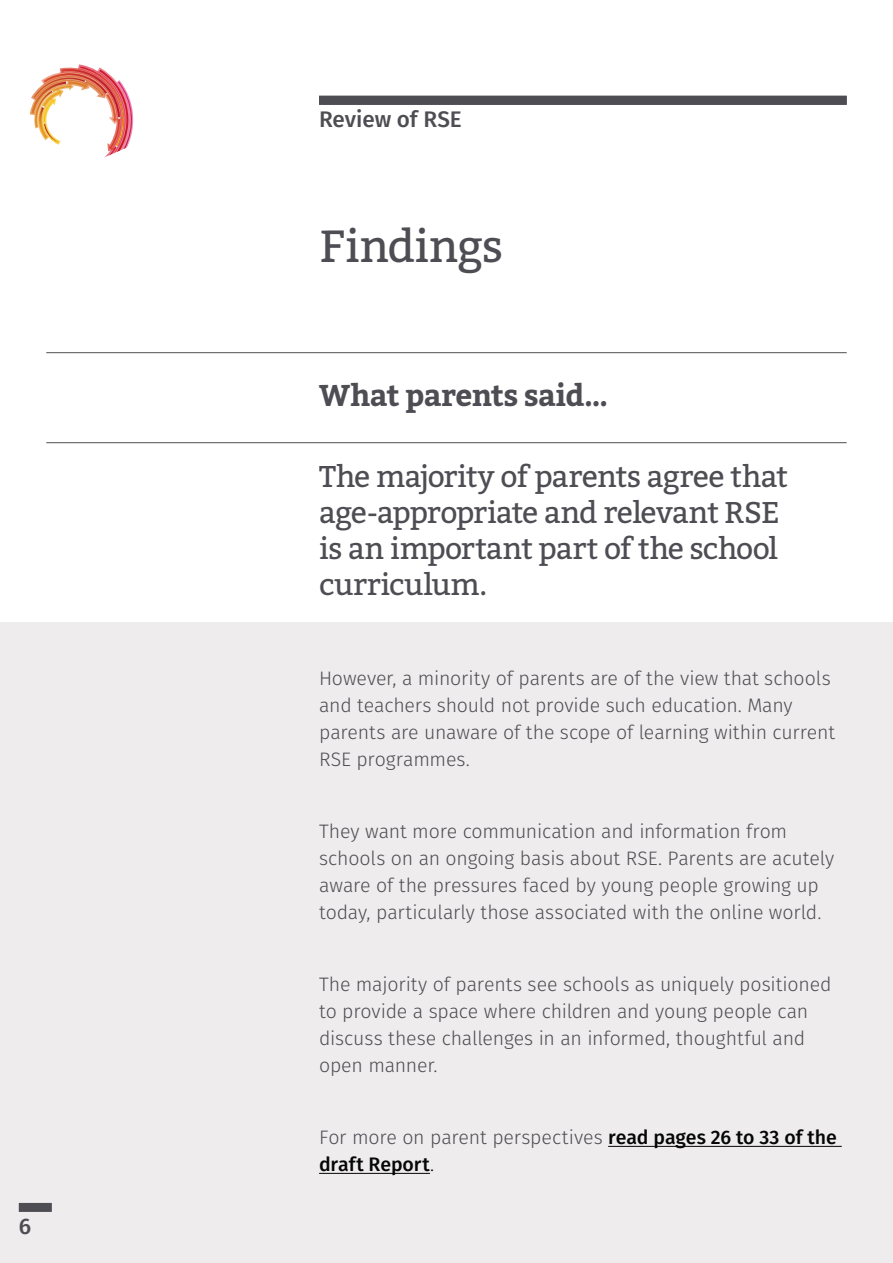
<style>
.page{position:relative;width:893px;height:1263px;background:#fff}
.page>*{position:absolute;margin:0;border:0;box-sizing:border-box;transform-origin:0 0}
.t1{font:45px "Bitter";letter-spacing:-.02em;color:#4e4d53}
.t2{font:30px/36px "Bitter";letter-spacing:-.025em;color:#4e4d53}
.t3{font:700 30px "Bitter";letter-spacing:-.025em;color:#4e4d53}
.t4{font:500 22.5px "Fira Sans";letter-spacing:-.005em;color:#4e4d53}
.t5{font:300 19.5px/27px "Fira Sans";letter-spacing:-.01em;color:#4e4d53}
.t6{font:500 19.5px/27px "Fira Sans";color:#050606}
.s1{font-weight:300;color:#4e4d53}
.s2{font-weight:300}
</style>
<div class="page">
<div style="left:0;top:622px;width:893px;height:641px;background:#eeecec"></div>
<hr style="left:46px;top:352px;width:801px;height:1px;background:#4e4d53">
<div style="left:19px;top:1203px;width:33px;height:9px;background:#4e4d53"></div>
<img style="left:30px;top:64px;width:104px;height:94px">
<hr style="left:46px;top:442px;width:801px;height:1px;background:#4e4d53">
<hr style="left:608px;top:1146px;width:234px;height:1px;background:#050606">
<hr style="left:319px;top:1173px;width:111px;height:1px;background:#050606">
<div style="left:319px;top:96px;width:528px;height:9px;background:#4e4d53"></div>
<p class="t4" style="left:19px;top:1208px;width:14px">6</p>
<p class="t4" style="left:319px;top:101px;width:144px">Review of RSE</p>
<h1 class="t1" style="left:320px;top:214px;width:185px">Findings</h1>
<h2 class="t3" style="left:319px;top:373px;width:290px">What parents said…</h2>
<h2 class="t2" style="left:319px;top:458px;width:470px">The majority of parents agree that age-appropriate and relevant RSE is an important part of the school curriculum.</h2>
<p class="t5" style="left:319px;top:665px;width:518px">However, a minority of parents are of the view that schools and teachers should not provide such education. Many parents are unaware of the scope of learning within current RSE programmes.</p>
<p class="t5" style="left:319px;top:818px;width:517px">They want more communication and information from schools on an ongoing basis about RSE. Parents are acutely aware of the pressures faced by young people growing up today, particularly those associated with the online world.</p>
<p class="t5" style="left:319px;top:971px;width:514px">The majority of parents see schools as uniquely positioned to provide a space where children and young people can discuss these challenges in an informed, thoughtful and open manner.</p>
<p class="t6" style="left:319px;top:1123px;width:519px"><span class="s1">For more on parent perspectives</span> read pages 26 to 33 of the draft Report<span class="s2">.</span></p>
</div>
